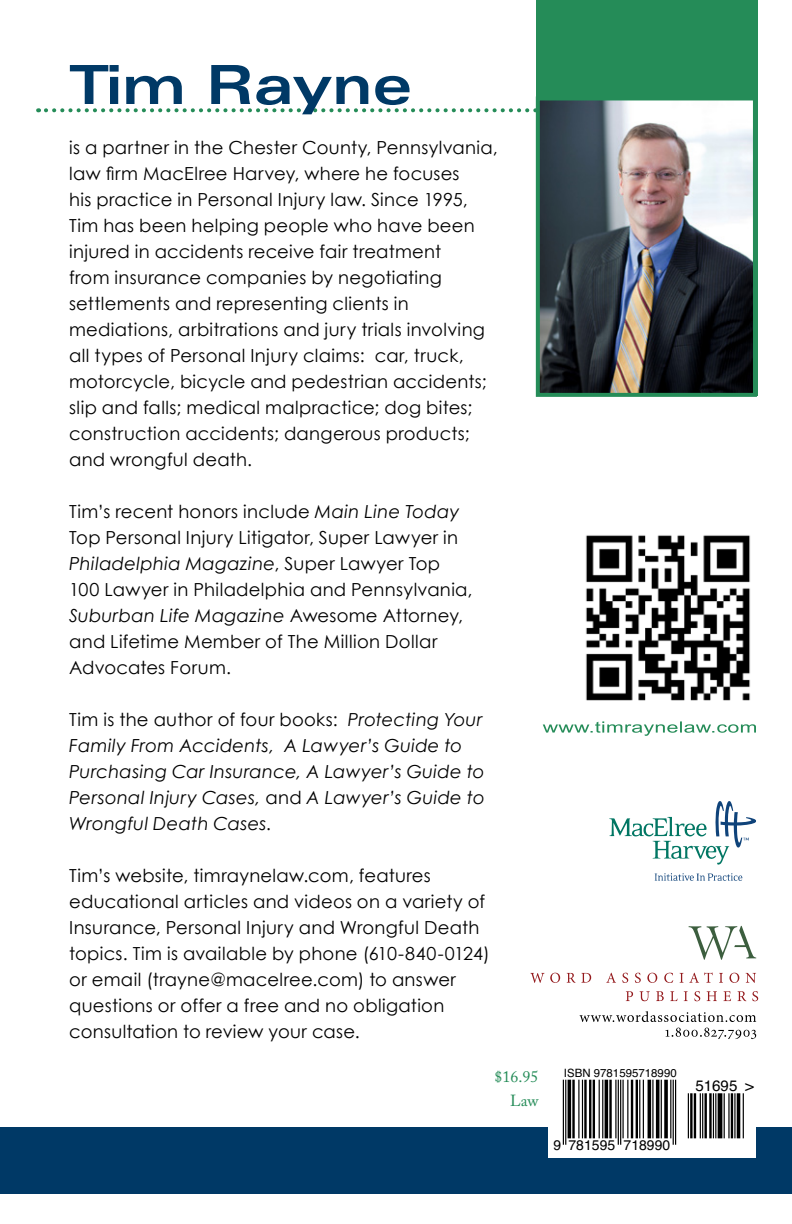
<style>
.page{position:relative;width:792px;height:1224px;background:#fff}
.page>*{position:absolute;margin:0;border:0;box-sizing:border-box;transform-origin:0 0}
.t1{font:700 expanded 54px "Univers";color:#003966}
.t2{font:18px/26px "Century Gothic";letter-spacing:.02em;color:#000}
.t3{font:italic 18px/26px "Century Gothic";letter-spacing:.015em;color:#000}
.t4{font:16px/24px "Adobe Caslon Pro";color:#258c58;text-align:right}
.t5{font:15.2px "Helvetica";color:#000}
.t6{font:14px "Helvetica";color:#000}
.t7{font:11.4px "Helvetica";color:#000}
.s1{font-style:italic}
.s2{font-style:normal}
</style>
<div class="page">
<div style="left:536px;top:0;width:221px;height:396px;background:#258c58"></div>
<svg style="left:38px;top:108px;width:496px;height:5px"></svg>
<div style="left:0;top:1128px;width:792px;height:66px;background:#003966"></div>
<img style="left:534px;top:94px;width:224px;height:303px">
<svg style="left:609px;top:801px;width:147px;height:64px"></svg>
<svg style="left:654px;top:873px;width:88px;height:8px"></svg>
<img style="left:585px;top:535px;width:166px;height:166px">
<svg style="left:665px;top:1028px;width:91px;height:11px"></svg>
<svg style="left:580px;top:1011px;width:176px;height:11px"></svg>
<svg style="left:626px;top:991px;width:132px;height:10px"></svg>
<svg style="left:530px;top:973px;width:226px;height:10px"></svg>
<svg style="left:689px;top:926px;width:67px;height:34px"></svg>
<svg style="left:549px;top:1079px;width:207px;height:79px"></svg>
<hr style="left:565px;top:1080px;width:1px;height:65px;background:#000">
<hr style="left:563px;top:1080px;width:1px;height:65px;background:#000">
<hr style="left:568px;top:1080px;width:3px;height:58px;background:#000">
<hr style="left:572px;top:1080px;width:3px;height:58px;background:#000">
<hr style="left:582px;top:1080px;width:1px;height:58px;background:#000">
<hr style="left:578px;top:1080px;width:2px;height:58px;background:#000">
<hr style="left:593px;top:1080px;width:2px;height:58px;background:#000">
<hr style="left:589px;top:1080px;width:2px;height:58px;background:#000">
<hr style="left:584px;top:1080px;width:3px;height:58px;background:#000">
<hr style="left:602px;top:1080px;width:1px;height:58px;background:#000">
<hr style="left:599px;top:1080px;width:1px;height:58px;background:#000">
<hr style="left:605px;top:1080px;width:3px;height:58px;background:#000">
<hr style="left:609px;top:1080px;width:3px;height:58px;background:#000">
<hr style="left:627px;top:1080px;width:1px;height:58px;background:#000">
<hr style="left:622px;top:1080px;width:2px;height:58px;background:#000">
<hr style="left:620px;top:1080px;width:1px;height:65px;background:#000">
<hr style="left:618px;top:1080px;width:1px;height:65px;background:#000">
<hr style="left:615px;top:1080px;width:2px;height:58px;background:#000">
<hr style="left:636px;top:1080px;width:2px;height:58px;background:#000">
<hr style="left:631px;top:1080px;width:2px;height:58px;background:#000">
<hr style="left:643px;top:1080px;width:1px;height:58px;background:#000">
<hr style="left:639px;top:1080px;width:1px;height:58px;background:#000">
<hr style="left:648px;top:1080px;width:3px;height:58px;background:#000">
<hr style="left:652px;top:1080px;width:2px;height:58px;background:#000">
<hr style="left:656px;top:1080px;width:3px;height:58px;background:#000">
<hr style="left:661px;top:1080px;width:1px;height:58px;background:#000">
<svg style="left:664px;top:1080px;width:4px;height:58px"></svg>
<hr style="left:675px;top:1080px;width:1px;height:65px;background:#000">
<hr style="left:673px;top:1080px;width:1px;height:65px;background:#000">
<hr style="left:670px;top:1080px;width:1px;height:58px;background:#000">
<hr style="left:688px;top:1093px;width:1px;height:45px;background:#000">
<hr style="left:694px;top:1093px;width:2px;height:45px;background:#000">
<hr style="left:690px;top:1093px;width:3px;height:45px;background:#000">
<hr style="left:702px;top:1093px;width:1px;height:45px;background:#000">
<hr style="left:700px;top:1093px;width:1px;height:45px;background:#000">
<hr style="left:709px;top:1093px;width:3px;height:45px;background:#000">
<hr style="left:704px;top:1093px;width:3px;height:45px;background:#000">
<hr style="left:715px;top:1093px;width:1px;height:45px;background:#000">
<hr style="left:713px;top:1093px;width:1px;height:45px;background:#000">
<hr style="left:718px;top:1093px;width:4px;height:45px;background:#000">
<hr style="left:728px;top:1093px;width:2px;height:45px;background:#000">
<hr style="left:724px;top:1093px;width:1px;height:45px;background:#000">
<hr style="left:731px;top:1093px;width:2px;height:45px;background:#000">
<hr style="left:734px;top:1093px;width:2px;height:45px;background:#000">
<hr style="left:737px;top:1093px;width:3px;height:45px;background:#000">
<hr style="left:743px;top:1093px;width:1px;height:45px;background:#000">
<svg style="left:543px;top:721px;width:213px;height:15px"></svg>
<h1 class="t1" style="left:69px;top:54px;width:345px">Tim Rayne</h1>
<p class="t2" style="left:69px;top:134px;width:430px">is a partner in the Chester County, Pennsylvania, law firm MacElree Harvey, where he focuses<br>his practice in Personal Injury law. Since 1995, Tim has been helping people who have been injured in accidents receive fair treatment<br>from insurance companies by negotiating settlements and representing clients in mediations, arbitrations and jury trials involving all types of Personal Injury claims: car, truck, motorcycle, bicycle and pedestrian accidents; slip and falls; medical malpractice; dog bites; construction accidents; dangerous products; and wrongful death.</p>
<p class="t2" style="left:69px;top:498px;width:405px">Tim’s recent honors include <span class="s1">Main Line Today </span>Top Personal Injury Litigator, Super Lawyer in <span class="s1">Philadelphia Magazine</span>, Super Lawyer Top 100 Lawyer in Philadelphia and Pennsylvania, <span class="s1">Suburban Life Magazine</span> Awesome Attorney, and Lifetime Member of The Million Dollar Advocates Forum.</p>
<p class="t3" style="left:69px;top:706px;width:417px"><span class="s2">Tim is the author of four books:</span> Protecting Your Family From Accidents, A Lawyer’s Guide to Purchasing Car Insurance, A Lawyer’s Guide to Personal Injury Cases, <span class="s2">and</span> A Lawyer’s Guide to Wrongful Death Cases.</p>
<p class="t2" style="left:69px;top:862px;width:422px">Tim’s website, timraynelaw.com, features educational articles and videos on a variety of Insurance, Personal Injury and Wrongful Death topics. Tim is available by phone (610-840-0124) or email (trayne@macelree.com) to answer questions or offer a free and no obligation consultation to review your case.</p>
<p class="t4" style="left:495px;top:1064px;width:46px">$16.95<br>Law</p>
<p class="t7" style="left:564px;top:1064px;width:114px">ISBN 9781595718990</p>
<p class="t6" style="left:554px;top:1134px;width:118px">9 781595 718990</p>
<p class="t5" style="left:695px;top:1074px;width:60px">51695 &gt;</p>
</div>
